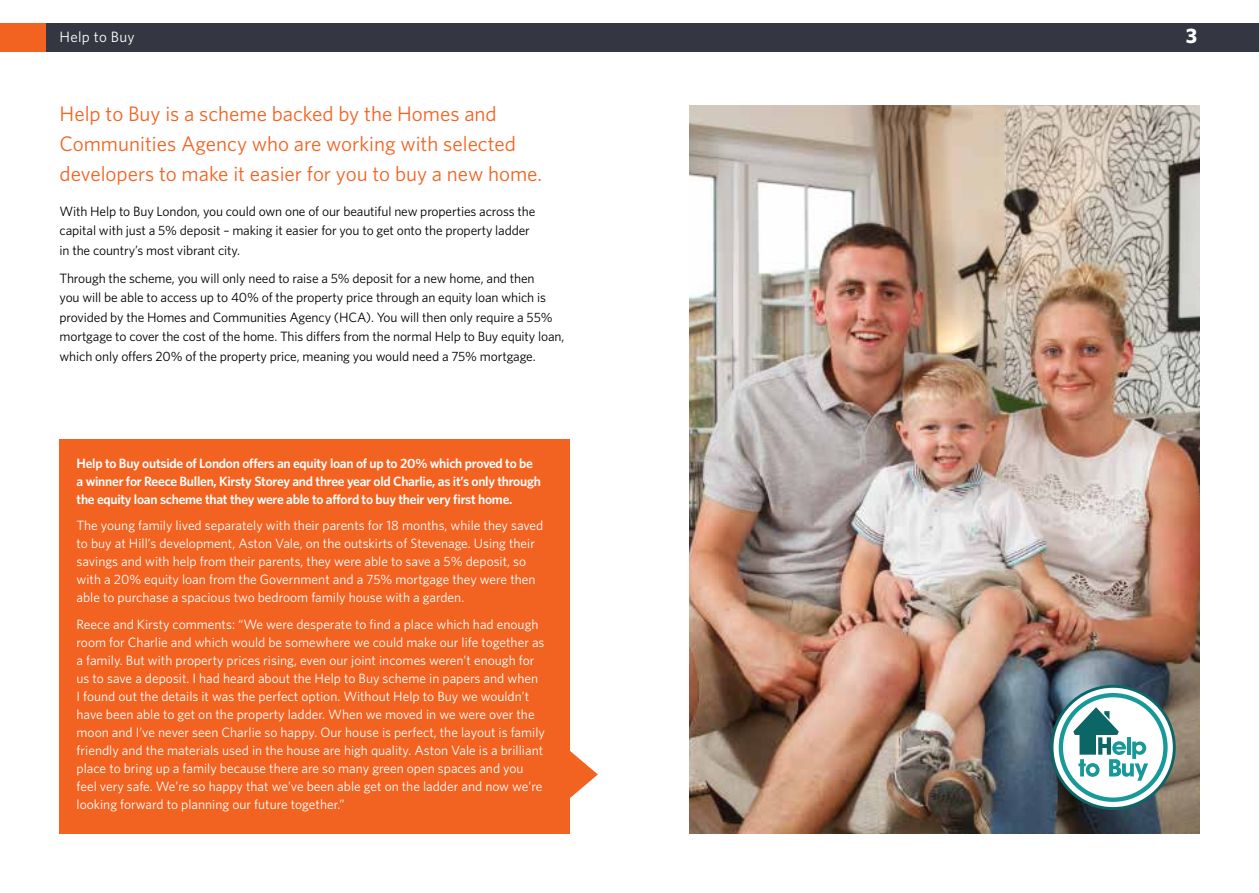
<style>
.page{position:relative;width:1259px;height:893px;background:#fff}
.page>*{position:absolute;margin:0;border:0;box-sizing:border-box;transform-origin:0 0}
.t1{font:21px/30px "Whitney HTF";color:#f26322}
.t2{font:700 21px "Whitney HTF";color:#fff}
.t3{font:15px "Whitney HTF";letter-spacing:.02em;color:#fff}
.t4{font:13.5px/18px "Whitney HTF";color:#fff}
.t5{font:13.5px/19.5px "Whitney HTF";letter-spacing:-.01em;color:#000}
.t6{font:600 13.5px/18px "Whitney HTF";letter-spacing:-.02em;color:#fff}
</style>
<div class="page">
<div style="left:60px;top:439px;width:510px;height:394px;background:#f26322"></div>
<img style="left:689px;top:105px;width:510px;height:728px">
<div style="left:0;top:23px;width:1259px;height:29px;background:#343741"></div>
<div style="left:0;top:23px;width:46px;height:29px;background:#f26322"></div>
<svg style="left:1052px;top:686px;width:122px;height:122px"></svg>
<div style="left:1050px;top:685px;width:125px;height:125px;border:3px solid #0d6666;border-radius:50%"></div>
<div style="left:1058px;top:693px;width:109px;height:109px;border:4px solid #179999;border-radius:50%"></div>
<svg style="left:1073px;top:707px;width:75px;height:74px"></svg>
<svg style="left:570px;top:751px;width:28px;height:47px"></svg>
<p class="t3" style="left:60px;top:28px;width:77px">Help to Buy</p>
<h1 class="t2" style="left:1185px;top:23px;width:13px">3</h1>
<h1 class="t1" style="left:60px;top:98px;width:484px">Help to Buy is a scheme backed by the Homes and<br>Communities Agency who are working with selected developers to make it easier for you to buy a new home.</h1>
<p class="t5" style="left:60px;top:201px;width:477px">With Help to Buy London, you could own one of our beautiful new properties across the capital with just a 5% deposit – making it easier for you to get onto the property ladder in the country’s most vibrant city.</p>
<p class="t5" style="left:60px;top:268px;width:506px">Through the scheme, you will only need to raise a 5% deposit for a new home, and then<br>you will be able to access up to 40% of the property price through an equity loan which is provided by the Homes and Communities Agency (HCA). You will then only require a 55% mortgage to cover the cost of the home. This differs from the normal Help to Buy equity loan, which only offers 20% of the property price, meaning you would need a 75% mortgage.</p>
<p class="t6" style="left:77px;top:454px;width:466px">Help to Buy outside of London offers an equity loan of up to 20% which proved to be a winner for Reece Bullen, Kirsty Storey and three year old Charlie, as it’s only through the equity loan scheme that they were able to afford to buy their very first home.</p>
<p class="t4" style="left:77px;top:516px;width:468px">The young family lived separately with their parents for 18 months, while they saved to buy at Hill’s development, Aston Vale, on the outskirts of Stevenage. Using their savings and with help from their parents, they were able to save a 5% deposit, so with a 20% equity loan from the Government and a 75% mortgage they were then able to purchase a spacious two bedroom family house with a garden.</p>
<p class="t4" style="left:77px;top:615px;width:470px">Reece and Kirsty comments: “We were desperate to find a place which had enough room for Charlie and which would be somewhere we could make our life together as a family. But with property prices rising, even our joint incomes weren’t enough for us to save a deposit. I had heard about the Help to Buy scheme in papers and when I found out the details it was the perfect option. Without Help to Buy we wouldn’t have been able to get on the property ladder. When we moved in we were over the moon and I’ve never seen Charlie so happy. Our house is perfect, the layout is family friendly and the materials used in the house are high quality. Aston Vale is a brilliant place to bring up a family because there are so many green open spaces and you feel very safe. We’re so happy that we’ve been able get on the ladder and now we’re looking forward to planning our future together.”</p>
</div>
